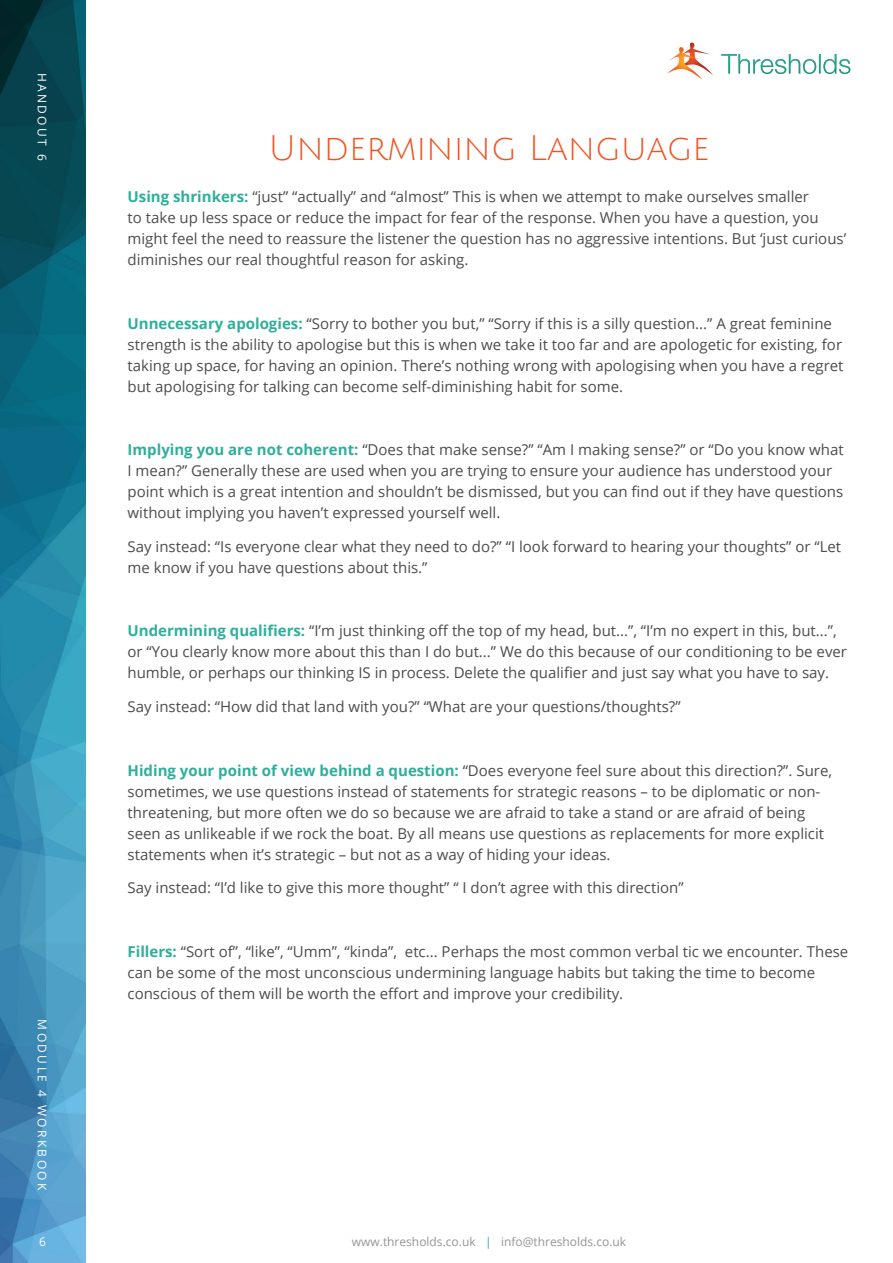
<style>
.page{position:relative;width:893px;height:1263px;background:#fff}
.page>*{position:absolute;margin:0;border:0;box-sizing:border-box;transform-origin:0 0}
.t1{font:34.5px "Julius Sans One";color:#f15322}
.t2{font:15px/21px "Open Sans";color:#4b4c4d}
.t3{font:12px "Open Sans";color:#939598}
.t4{font:12px "Open Sans";letter-spacing:.2em;color:#fff}
.s1{font-weight:700;color:#2eaf9b}
.s2{color:#2eaf9b}
</style>
<div class="page">
<svg style="left:0;top:0;width:85px;height:1263px;background:#277b99"></svg>
<svg style="left:667px;top:42px;width:46px;height:38px"></svg>
<svg style="left:672px;top:49px;width:24px;height:23px"></svg>
<svg style="left:721px;top:54px;width:129px;height:20px"></svg>
<p class="t4" style="left:51px;top:73px;width:90px;rotate:90deg">HANDOUT 6</p>
<p class="t4" style="left:51px;top:1019px;width:173px;rotate:90deg">MODULE 4 WORKBOOK</p>
<p class="t4" style="left:39px;top:1234px;width:8px">6</p>
<h1 class="t1" style="left:269px;top:130px;width:442px">Undermining Language</h1>
<p class="t2" style="left:128px;top:186px;width:720px"><span class="s1">Using shrinkers:</span> “just” “actually” and “almost” This is when we attempt to make ourselves smaller<br>to take up less space or reduce the impact for fear of the response. When you have a question, you might feel the need to reassure the listener the question has no aggressive intentions. But ‘just curious’ diminishes our real thoughtful reason for asking.</p>
<p class="t2" style="left:128px;top:312px;width:717px"><span class="s1">Unnecessary apologies:</span> “Sorry to bother you but,” “Sorry if this is a silly question...” A great feminine strength is the ability to apologise but this is when we take it too far and are apologetic for existing, for taking up space, for having an opinion. There’s nothing wrong with apologising when you have a regret but apologising for talking can become self-diminishing habit for some.</p>
<p class="t2" style="left:128px;top:439px;width:718px"><span class="s1">Implying you are not coherent:</span> “Does that make sense?” “Am I making sense?” or “Do you know what I mean?” Generally these are used when you are trying to ensure your audience has understood your point which is a great intention and shouldn’t be dismissed, but you can find out if they have questions without implying you haven’t expressed yourself well.</p>
<p class="t2" style="left:128px;top:535px;width:715px">Say instead: “Is everyone clear what they need to do?” “I look forward to hearing your thoughts” or “Let me know if you have questions about this.”</p>
<p class="t2" style="left:128px;top:620px;width:721px"><span class="s1">Undermining qualifiers:</span> “I’m just thinking off the top of my head, but...”, “I’m no expert in this, but...”, or “You clearly know more about this than I do but...” We do this because of our conditioning to be ever humble, or perhaps our thinking IS in process. Delete the qualifier and just say what you have to say.</p>
<p class="t2" style="left:128px;top:696px;width:554px">Say instead: “How did that land with you?” “What are your questions/thoughts?”</p>
<p class="t2" style="left:128px;top:759px;width:706px"><span class="s1">Hiding your point of view behind a question:</span> “Does everyone feel sure about this direction?”. Sure, sometimes, we use questions instead of statements for strategic reasons – to be diplomatic or non&shy;threatening, but more often we do so because we are afraid to take a stand or are afraid of being seen as unlikeable if we rock the boat. By all means use questions as replacements for more explicit statements when it’s strategic – but not as a way of hiding your ideas.</p>
<p class="t2" style="left:128px;top:877px;width:558px">Say instead: “I’d like to give this more thought” “ I don’t agree with this direction”</p>
<p class="t2" style="left:128px;top:941px;width:722px"><span class="s1">Fillers:</span> “Sort of”, “like”, “Umm”, “kinda”, etc... Perhaps the most common verbal tic we encounter. These can be some of the most unconscious undermining language habits but taking the time to become conscious of them will be worth the effort and improve your credibility.</p>
<p class="t3" style="left:352px;top:1234px;width:276px">www.thresholds.co.uk <span class="s2">|</span> info@thresholds.co.uk</p>
</div>
